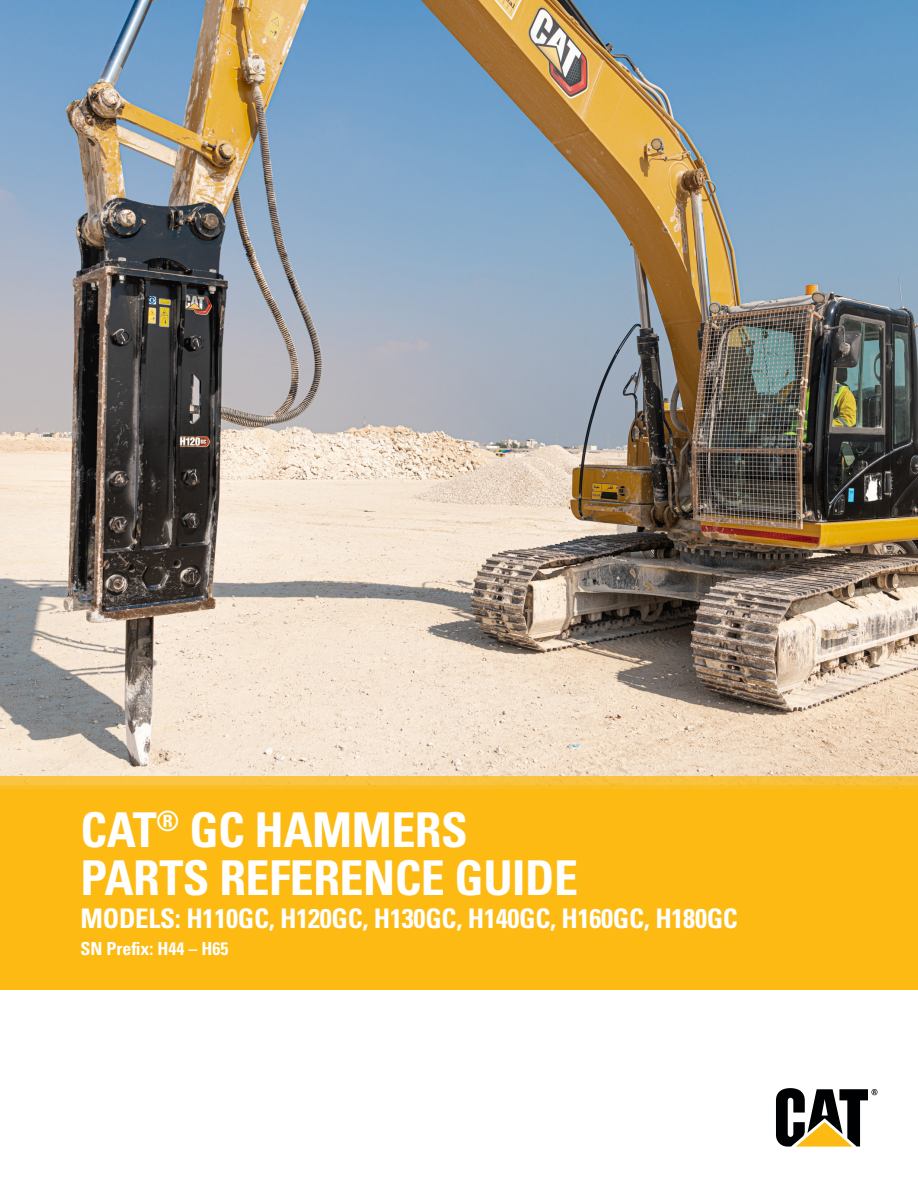
<style>
.page{position:relative;width:918px;height:1188px;background:#fff}
.page>*{position:absolute;margin:0;border:0;box-sizing:border-box;transform-origin:0 0}
.Header_Paragraph{font:700 condensed 48px "Univers LT Std";letter-spacing:-.01em;color:#fff}
.Header_Paragraph-2{font:700 condensed 27px "Univers LT Std";letter-spacing:-.01em;color:#fff}
.Header_Paragraph-3{font:700 condensed 18px "Univers LT Std";color:#fff}
</style>
<div class="page">
<img style="left:0;top:0;width:918px;height:777px">
<div style="left:0;top:789px;width:918px;height:201px;background:#fcba13"></div>
<hr style="left:0;top:785px;width:918px;height:4px;background:#fbbe26">
<div style="left:0;top:777px;width:918px;height:8px;background:#f9c441"></div>
<svg style="left:776px;top:1088px;width:102px;height:59px"></svg>
<p class="Header_Paragraph" style="left:81px;top:801px;width:389px">CAT<sup>®</sup> GC HAMMERS</p>
<p class="Header_Paragraph" style="left:81px;top:849px;width:499px">PARTS REFERENCE GUIDE</p>
<p class="Header_Paragraph-2" style="left:81px;top:902px;width:659px">MODELS: H110GC, H120GC, H130GC, H140GC, H160GC, H180GC</p>
<p class="Header_Paragraph-3" style="left:81px;top:938px;width:149px">SN Prefix: H44 – H65</p>
</div>
